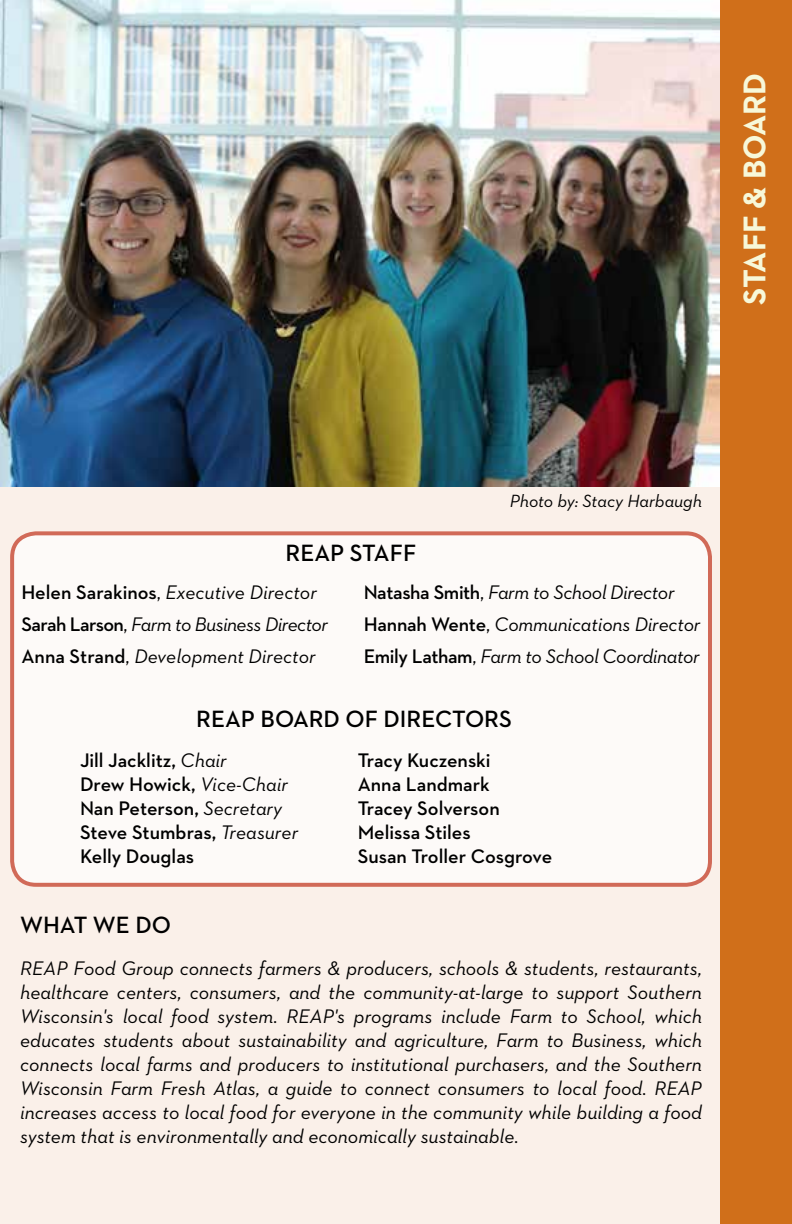
<style>
.page{position:relative;width:792px;height:1224px;background:#fff}
.page>*{position:absolute;margin:0;border:0;box-sizing:border-box;transform-origin:0 0}
.t1{font:700 32px "Neutraface 2 Text";color:#f7f8d9}
.t2{font:600 24px "Neutraface 2 Text";color:#000}
.t3{font:italic 20px/24px "Neutraface 2 Text";letter-spacing:-.01em;color:#000}
.t4{font:600 20px/24px "Neutraface 2 Text";color:#000}
.t5{font:italic 18px "Neutraface 2 Text";letter-spacing:-.005em;color:#000}
.s1{font-weight:600;font-style:normal}
.s2{font-style:normal}
.s3{font-weight:400;font-style:italic}
</style>
<div class="page">
<div style="left:0;top:0;width:735px;height:1224px;background:#faf0e9"></div>
<img style="left:0;top:0;width:720px;height:487px">
<div style="left:12px;top:533px;width:698px;height:352px;background:#fdfaf8;border-radius:24px"></div>
<div style="left:10px;top:531px;width:702px;height:356px;border:4px solid #c0311a;border-radius:24px"></div>
<div style="left:720px;top:0;width:72px;height:1224px;background:#d06f1a"></div>
<h1 class="t1" style="left:734px;top:305px;width:233px;rotate:-90deg">STAFF &amp; BOARD</h1>
<p class="t2" style="left:286px;top:537px;width:132px">REAP STAFF</p>
<p class="t5" style="left:510px;top:489px;width:194px">Photo by: Stacy Harbaugh</p>
<p class="t3" style="left:21px;top:576px;width:308px;line-height:32px"><span class="s1">Helen Sarakinos</span><span class="s2">,</span> Executive Director<br><span class="s1">Sarah Larson</span><span class="s2">,</span> Farm to Business Director<br><span class="s1">Anna Strand</span><span class="s2">,</span> Development Director</p>
<p class="t3" style="left:364px;top:576px;width:338px;line-height:32px"><span class="s1">Natasha Smith</span><span class="s2">,</span> Farm to School Director<br><span class="s1">Hannah Wente</span><span class="s2">,</span> Communications Director<br><span class="s1">Emily Latham</span><span class="s2">,</span> Farm to School Coordinator</p>
<p class="t2" style="left:196px;top:703px;width:317px">REAP BOARD OF DIRECTORS</p>
<p class="t4" style="left:80px;top:748px;width:220px">Jill Jacklitz, <span class="s3">Chair<br></span>Drew Howick, <span class="s3">Vice-Chair<br></span>Nan Peterson, <span class="s3">Secretary<br></span>Steve Stumbras, <span class="s3">Treasurer<br></span>Kelly Douglas</p>
<p class="t4" style="left:358px;top:748px;width:196px">Tracy Kuczenski<br>Anna Landmark<br>Tracey Solverson<br>Melissa Stiles<br>Susan Troller Cosgrove</p>
<p class="t2" style="left:20px;top:910px;width:152px">WHAT WE DO</p>
<p class="t3" style="left:20px;top:956px;width:683px;text-align:justify">REAP Food Group connects farmers &amp; producers, schools &amp; students, restaurants, healthcare centers, consumers, and the community-at-large to support Southern Wisconsin's local food system. REAP's programs include Farm to School, which educates students about sustainability and agriculture, Farm to Business, which connects local farms and producers to institutional purchasers, and the Southern Wisconsin Farm Fresh Atlas, a guide to connect consumers to local food. REAP increases access to local food for everyone in the community while building a food system that is environmentally and economically sustainable.</p>
</div>
